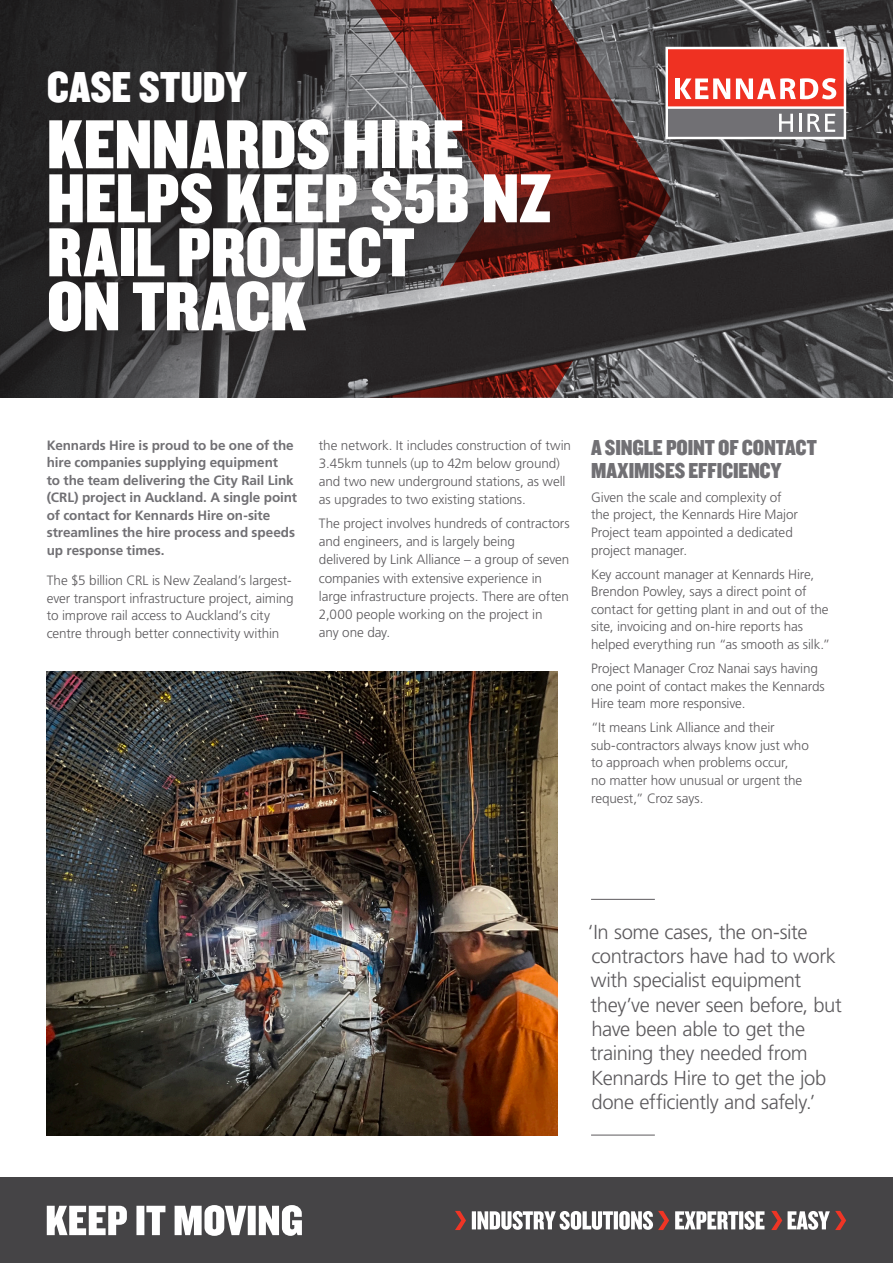
<style>
.page{position:relative;width:893px;height:1263px;background:#fff}
.page>*{position:absolute;margin:0;border:0;box-sizing:border-box;transform-origin:0 0}
.t1{font:72px/54px "Knockout 70 Full Welterwt";letter-spacing:-.005em;color:#fff}
.t2{font:45px "Knockout 70 Full Welterwt";color:#fff}
.t3{font:22.5px/22.5px "Knockout 70 Full Welterwt";letter-spacing:-.01em;color:#717074}
.t4{font:300 20.25px/24.3px "Frutiger";letter-spacing:-.02em;color:#5c5a5d}
.t5{font:300 13.5px/17.5px "Frutiger";letter-spacing:-.01em;color:#5c5a5d}
.t6{font:700 13.5px/17.5px "Frutiger";letter-spacing:-.005em;color:#717074}
.s1{font-size:64.8px}
</style>
<div class="page">
<img style="left:671px;top:0;width:222px;height:398px">
<svg style="left:446px;top:0;width:225px;height:239px;background:#5f3735"></svg>
<div style="left:0;top:1178px;width:893px;height:85px;background:#454446"></div>
<svg style="left:47px;top:1205px;width:255px;height:31px"></svg>
<svg style="left:665px;top:47px;width:181px;height:92px"></svg>
<svg style="left:455px;top:1211px;width:11px;height:19px"></svg>
<svg style="left:472px;top:1211px;width:374px;height:19px"></svg>
<hr style="left:591px;top:899px;width:64px;height:1px;background:#5c5a5d">
<hr style="left:591px;top:1135px;width:64px;height:1px;background:#5c5a5d">
<svg style="left:0;top:0;width:446px;height:398px;background:#3b3132"></svg>
<img style="left:47px;top:672px;width:510px;height:463px">
<img style="left:256px;top:239px;width:500px;height:159px">
<div style="left:20px;top:49px;width:574px;height:334px;background:#231f20;opacity:.75"></div>
<h2 class="t2" style="left:47px;top:58px;width:202px">CASE STUDY</h2>
<h1 class="t1" style="left:47px;top:115px;width:506px">KENNARDS HIRE<br>HELPS KEEP <span class="s1">$</span>5B NZ<br>RAIL PROJECT<br>ON TRACK</h1>
<p class="t6" style="left:47px;top:436px;width:252px">Kennards Hire is proud to be one of the hire companies supplying equipment<br>to the team delivering the City Rail Link (CRL) project in Auckland. A single point of contact for Kennards Hire on-site streamlines the hire process and speeds up response times.</p>
<p class="t5" style="left:47px;top:572px;width:248px">The $5 billion CRL is New Zealand’s largest&shy;ever transport infrastructure project, aiming to improve rail access to Auckland’s city centre through better connectivity within</p>
<p class="t5" style="left:319px;top:436px;width:254px;line-height:18.1px">the network. It includes construction of twin 3.45km tunnels (up to 42m below ground) and two new underground stations, as well as upgrades to two existing stations.</p>
<p class="t5" style="left:319px;top:514px;width:252px;line-height:18.1px">The project involves hundreds of contractors and engineers, and is largely being<br>delivered by Link Alliance – a group of seven companies with extensive experience in large infrastructure projects. There are often 2,000 people working on the project in<br>any one day.</p>
<h3 class="t3" style="left:591px;top:436px;width:227px">A SINGLE POINT OF CONTACT<br>MAXIMISES EFFICIENCY</h3>
<p class="t5" style="left:591px;top:488px;width:208px">Given the scale and complexity of the project, the Kennards Hire Major<br>Project team appointed a dedicated project manager.</p>
<p class="t5" style="left:591px;top:565px;width:241px">Key account manager at Kennards Hire, Brendon Powley, says a direct point of contact for getting plant in and out of the site, invoicing and on-hire reports has helped everything run “as smooth as silk.”</p>
<p class="t5" style="left:591px;top:659px;width:235px">Project Manager Croz Nanai says having one point of contact makes the Kennards<br>Hire team more responsive.</p>
<p class="t5" style="left:591px;top:719px;width:219px">“It means Link Alliance and their sub-contractors always know just who to approach when problems occur,<br>no matter how unusual or urgent the request,” Croz says.</p>
<h3 class="t4" style="left:588px;top:920px;width:255px">‘In some cases, the on-site contractors have had to work with specialist equipment they’ve never seen before, but have been able to get the training they needed from<br>Kennards Hire to get the job done efficiently and safely.’</h3>
</div>
